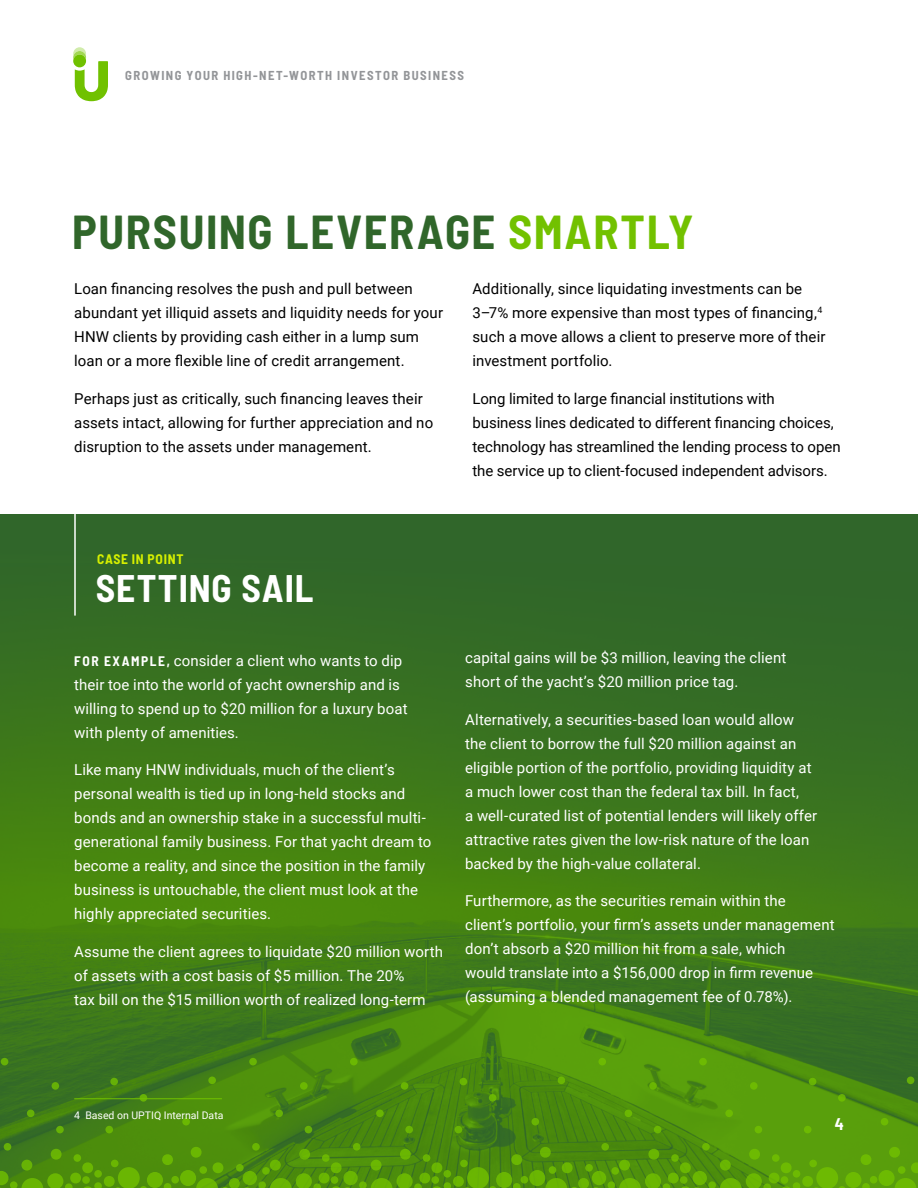
<style>
.page{position:relative;width:918px;height:1188px;background:#fff}
.page>*{position:absolute;margin:0;border:0;box-sizing:border-box;transform-origin:0 0}
.t1{font:700 semi-condensed 46.5px "Barlow";letter-spacing:.035em;color:#30662a}
.t2{font:700 semi-condensed 37.5px "Barlow";letter-spacing:.025em;color:#fff}
.t3{font:700 semi-condensed 16.5px "Barlow";color:#fff}
.t4{font:15px/24px "Roboto";letter-spacing:.005em;color:#fff}
.t5{font:15px/24px "Roboto";letter-spacing:.005em;color:#000}
.t6{font:700 semi-condensed 13.5px "Barlow";letter-spacing:.05em;color:#d6ef00}
.t7{font:700 semi-condensed 12.6px "Barlow";letter-spacing:.115em;color:#939598}
.t8{font:10.5px "Roboto";color:#fff}
.s1{color:#72c100}
.s2{font-family:"Barlow";font-weight:700;font-stretch:semi-condensed;font-size:13.5px}
</style>
<div class="page">
<div style="left:0;top:515px;width:918px;height:673px;background:#316728"></div>
<img style="left:0;top:666px;width:918px;height:522px">
<div style="left:4px;top:1143px;width:7px;height:8px;background:#65af07;border-radius:50%"></div>
<div style="left:56px;top:1126px;width:8px;height:7px;background:#67b206;border-radius:50%"></div>
<div style="left:52px;top:1082px;width:7px;height:8px;background:#65b007;border-radius:50%"></div>
<div style="left:1px;top:1058px;width:7px;height:7px;background:#66b106;border-radius:50%"></div>
<div style="left:27px;top:1110px;width:8px;height:7px;background:#65b007;border-radius:50%"></div>
<div style="left:252px;top:1143px;width:8px;height:8px;background:#69b502;border-radius:50%"></div>
<div style="left:305px;top:1126px;width:7px;height:7px;background:#65af07;border-radius:50%"></div>
<div style="left:300px;top:1082px;width:8px;height:8px;background:#6bb702;border-radius:50%"></div>
<div style="left:249px;top:1058px;width:8px;height:7px;background:#68b404;border-radius:50%"></div>
<div style="left:275px;top:1110px;width:8px;height:7px;background:#66b106;border-radius:50%"></div>
<div style="left:140px;top:1094px;width:7px;height:8px;background:#67b305;border-radius:50%"></div>
<div style="left:110px;top:1078px;width:8px;height:7px;background:#66b007;border-radius:50%"></div>
<div style="left:243px;top:1171px;width:14px;height:14px;background:#69b502;border-radius:50%"></div>
<div style="left:147px;top:1172px;width:16px;height:16px;background:#6ab602;border-radius:50%"></div>
<div style="left:180px;top:1170px;width:16px;height:16px;background:#6ab602;border-radius:50%"></div>
<div style="left:208px;top:1077px;width:8px;height:7px;background:#68b404;border-radius:50%"></div>
<div style="left:182px;top:1118px;width:8px;height:8px;background:#6ab702;border-radius:50%"></div>
<svg style="left:164px;top:1183px;width:7px;height:5px"></svg>
<div style="left:171px;top:1176px;width:8px;height:8px;background:#6ab602;border-radius:50%"></div>
<div style="left:105px;top:1126px;width:8px;height:7px;background:#68b304;border-radius:50%"></div>
<svg style="left:0;top:1148px;width:147px;height:40px;background:#51930c"></svg>
<svg style="left:162px;top:1154px;width:12px;height:12px"></svg>
<svg style="left:190px;top:1146px;width:62px;height:42px;background:#53960b"></svg>
<div style="left:702px;top:1143px;width:8px;height:8px;background:#6bb702;border-radius:50%"></div>
<div style="left:755px;top:1126px;width:7px;height:7px;background:#6dba02;border-radius:50%"></div>
<div style="left:750px;top:1082px;width:8px;height:8px;background:#6dba02;border-radius:50%"></div>
<div style="left:699px;top:1058px;width:8px;height:7px;background:#6dba02;border-radius:50%"></div>
<div style="left:725px;top:1110px;width:8px;height:7px;background:#6dba02;border-radius:50%"></div>
<div style="left:693px;top:1171px;width:14px;height:14px;background:#6ab602;border-radius:50%"></div>
<div style="left:838px;top:1094px;width:8px;height:8px;background:#6cb802;border-radius:50%"></div>
<div style="left:809px;top:1078px;width:7px;height:7px;background:#69b502;border-radius:50%"></div>
<div style="left:845px;top:1172px;width:16px;height:16px;background:#6dba02;border-radius:50%"></div>
<div style="left:878px;top:1170px;width:17px;height:16px;background:#6cba02;border-radius:50%"></div>
<div style="left:907px;top:1077px;width:7px;height:7px;background:#65af07;border-radius:50%"></div>
<div style="left:881px;top:1118px;width:7px;height:8px;background:#6dba02;border-radius:50%"></div>
<svg style="left:862px;top:1183px;width:8px;height:5px"></svg>
<div style="left:870px;top:1176px;width:7px;height:8px;background:#6dba02;border-radius:50%"></div>
<div style="left:804px;top:1126px;width:8px;height:7px;background:#6dba02;border-radius:50%"></div>
<svg style="left:708px;top:1148px;width:138px;height:40px;background:#5ba109"></svg>
<svg style="left:860px;top:1154px;width:12px;height:12px"></svg>
<svg style="left:889px;top:1146px;width:29px;height:42px"></svg>
<div style="left:353px;top:1143px;width:8px;height:8px;background:#69b502;border-radius:50%"></div>
<div style="left:405px;top:1126px;width:8px;height:7px;background:#69b502;border-radius:50%"></div>
<div style="left:401px;top:1082px;width:7px;height:8px;background:#69b502;border-radius:50%"></div>
<div style="left:350px;top:1058px;width:8px;height:7px;background:#6bb802;border-radius:50%"></div>
<div style="left:376px;top:1110px;width:8px;height:7px;background:#69b502;border-radius:50%"></div>
<div style="left:343px;top:1171px;width:15px;height:14px;background:#6ab602;border-radius:50%"></div>
<svg style="left:258px;top:1148px;width:95px;height:40px;background:#52950b"></svg>
<div style="left:601px;top:1143px;width:8px;height:8px;background:#69b502;border-radius:50%"></div>
<div style="left:654px;top:1126px;width:7px;height:7px;background:#6ab602;border-radius:50%"></div>
<div style="left:649px;top:1082px;width:8px;height:8px;background:#69b502;border-radius:50%"></div>
<div style="left:598px;top:1058px;width:8px;height:7px;background:#6dba02;border-radius:50%"></div>
<div style="left:625px;top:1110px;width:7px;height:7px;background:#6bb702;border-radius:50%"></div>
<div style="left:489px;top:1094px;width:7px;height:8px;background:#69b403;border-radius:50%"></div>
<div style="left:460px;top:1078px;width:7px;height:7px;background:#6ab602;border-radius:50%"></div>
<div style="left:592px;top:1171px;width:14px;height:14px;background:#6bb702;border-radius:50%"></div>
<div style="left:496px;top:1172px;width:16px;height:16px;background:#6ab602;border-radius:50%"></div>
<div style="left:529px;top:1170px;width:16px;height:16px;background:#69b502;border-radius:50%"></div>
<div style="left:558px;top:1077px;width:7px;height:7px;background:#6ab602;border-radius:50%"></div>
<div style="left:532px;top:1118px;width:7px;height:8px;background:#69b502;border-radius:50%"></div>
<svg style="left:513px;top:1183px;width:8px;height:5px"></svg>
<div style="left:521px;top:1176px;width:7px;height:8px;background:#69b502;border-radius:50%"></div>
<div style="left:455px;top:1126px;width:7px;height:7px;background:#68b404;border-radius:50%"></div>
<svg style="left:359px;top:1148px;width:138px;height:40px;background:#51940b"></svg>
<svg style="left:511px;top:1154px;width:12px;height:12px"></svg>
<svg style="left:608px;top:1148px;width:94px;height:40px;background:#53970b"></svg>
<svg style="left:539px;top:1146px;width:62px;height:42px;background:#51940b"></svg>
<hr style="left:74px;top:492px;width:2px;height:124px;background:#fff">
<svg style="left:73px;top:47px;width:35px;height:54px"></svg>
<hr style="left:74px;top:1098px;width:148px;height:1px;background:#72c100">
<p class="t7" style="left:125px;top:68px;width:340px">GROWING YOUR HIGH-NET-WORTH INVESTOR BUSINESS</p>
<h1 class="t1" style="left:72px;top:203px;width:623px">PURSUING LEVERAGE <span class="s1">SMARTLY</span></h1>
<p class="t5" style="left:74px;top:276px;width:370px">Loan financing resolves the push and pull between abundant yet illiquid assets and liquidity needs for your HNW clients by providing cash either in a lump sum loan or a more flexible line of credit arrangement.</p>
<p class="t5" style="left:74px;top:386px;width:360px">Perhaps just as critically, such financing leaves their assets intact, allowing for further appreciation and no disruption to the assets under management.</p>
<p class="t5" style="left:472px;top:276px;width:355px">Additionally, since liquidating investments can be 3–7% more expensive than most types of financing,<sup>4 </sup>such a move allows a client to preserve more of their investment portfolio.</p>
<p class="t5" style="left:472px;top:386px;width:370px">Long limited to large financial institutions with<br>business lines dedicated to different financing choices, technology has streamlined the lending process to open the service up to client-focused independent advisors.</p>
<p class="t6" style="left:97px;top:551px;width:88px">CASE IN POINT</p>
<h2 class="t2" style="left:96px;top:565px;width:219px">SETTING SAIL</h2>
<p class="t4" style="left:74px;top:648px;width:335px"><span class="s2">FOR EXAMPLE,</span> consider a client who wants to dip their toe into the world of yacht ownership and is willing to spend up to $20 million for a luxury boat with plenty of amenities.</p>
<p class="t4" style="left:74px;top:757px;width:359px">Like many HNW individuals, much of the client’s personal wealth is tied up in long-held stocks and bonds and an ownership stake in a successful multi&shy;generational family business. For that yacht dream to become a reality, and since the position in the family business is untouchable, the client must look at the highly appreciated securities.</p>
<p class="t4" style="left:74px;top:939px;width:370px">Assume the client agrees to liquidate $20 million worth of assets with a cost basis of $5 million. The 20%<br>tax bill on the $15 million worth of realized long-term</p>
<p class="t4" style="left:465px;top:645px;width:323px">capital gains will be $3 million, leaving the client short of the yacht’s $20 million price tag.</p>
<p class="t4" style="left:465px;top:707px;width:354px">Alternatively, a securities-based loan would allow the client to borrow the full $20 million against an eligible portion of the portfolio, providing liquidity at a much lower cost than the federal tax bill. In fact,<br>a well-curated list of potential lenders will likely offer attractive rates given the low-risk nature of the loan backed by the high-value collateral.</p>
<p class="t4" style="left:465px;top:888px;width:371px">Furthermore, as the securities remain within the client’s portfolio, your firm’s assets under management don’t absorb a $20 million hit from a sale, which<br>would translate into a $156,000 drop in firm revenue (assuming a blended management fee of 0.78%).</p>
<p class="t8" style="left:74px;top:1108px;width:151px">4 Based on UPTIQ Internal Data</p>
<p class="t3" style="left:835px;top:1114px;width:10px">4</p>
</div>
